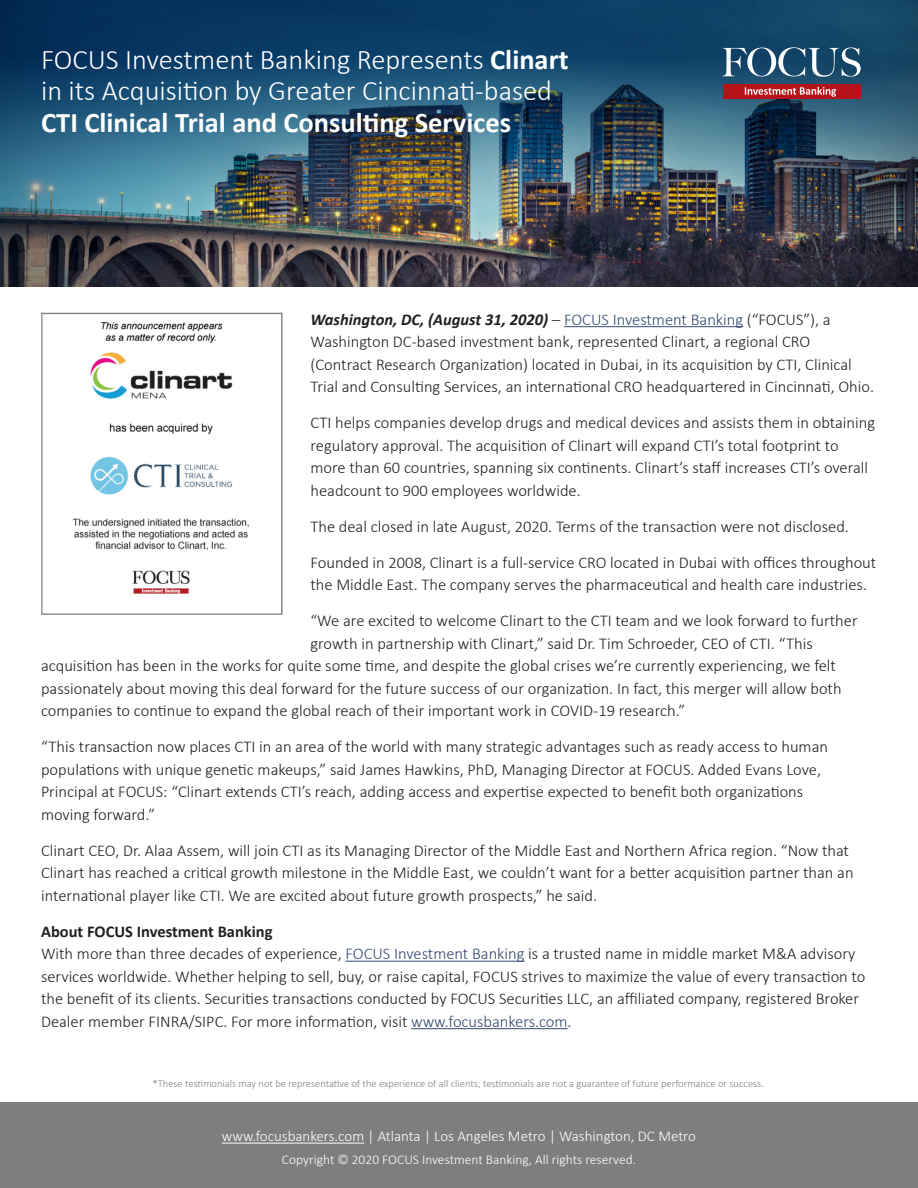
<style>
.page{position:relative;width:918px;height:1188px;background:#fff}
.page>*{position:absolute;margin:0;border:0;box-sizing:border-box;transform-origin:0 0}
.t1{font:300 28.5px "Calibri";color:#fff}
.t2{font:700 28.5px "Calibri";color:#fff}
.t3{font:300 16.5px/22.5px "Calibri";color:#231f20}
.t4{font:300 15px "Calibri";color:#fff}
.t5{font:300 13.5px "Calibri";color:#fff}
.t6{font:300 10.5px "Calibri";color:#7e7e7e}
.s1{font-weight:700}
.s2{font-weight:700;font-style:italic}
.s3{color:#334970}
</style>
<div class="page">
<div style="left:0;top:1102px;width:918px;height:86px;background:#7e7e7e"></div>
<hr style="left:222px;top:1143px;width:142px;height:1px;background:#fff">
<img style="left:0;top:275px;width:918px;height:12px">
<img style="left:0;top:0;width:918px;height:275px">
<svg style="left:723px;top:47px;width:138px;height:30px"></svg>
<div style="left:723px;top:84px;width:138px;height:14px;background:#b5121a"></div>
<svg style="left:745px;top:87px;width:91px;height:10px"></svg>
<hr style="left:564px;top:326px;width:179px;height:1px;background:#334970">
<hr style="left:345px;top:961px;width:180px;height:1px;background:#334970">
<hr style="left:411px;top:1028px;width:157px;height:1px;background:#334970">
<img style="left:41px;top:313px;width:242px;height:302px">
<p class="t1" style="left:41px;top:42px;width:529px">FOCUS Investment Banking Represents <span class="s1">Clinart</span></p>
<p class="t1" style="left:41px;top:73px;width:513px">in its Acquisition by Greater Cincinnati-based</p>
<p class="t2" style="left:41px;top:102px;width:472px">CTI Clinical Trial and Consulting Services</p>
<p class="t3" style="left:310px;top:308px;width:565px"><span class="s2">Washington, DC, (August 31, 2020)</span> – <span class="s3">FOCUS Investment Banking</span> (“FOCUS”), a Washington DC-based investment bank, represented Clinart, a regional CRO (Contract Research Organization) located in Dubai, in its acquisition by CTI, Clinical Trial and Consulting Services, an international CRO headquartered in Cincinnati, Ohio.</p>
<p class="t3" style="left:310px;top:411px;width:566px">CTI helps companies develop drugs and medical devices and assists them in obtaining regulatory approval. The acquisition of Clinart will expand CTI’s total footprint to more than 60 countries, spanning six continents. Clinart’s staff increases CTI’s overall headcount to 900 employees worldwide.</p>
<p class="t3" style="left:310px;top:515px;width:540px">The deal closed in late August, 2020. Terms of the transaction were not disclosed.</p>
<p class="t3" style="left:310px;top:551px;width:567px">Founded in 2008, Clinart is a full-service CRO located in Dubai with offices throughout the Middle East. The company serves the pharmaceutical and health care industries.</p>
<p class="t3" style="left:310px;top:609px;width:549px">“We are excited to welcome Clinart to the CTI team and we look forward to further</p>
<p class="t3" style="left:310px;top:632px;width:504px">growth in partnership with Clinart,” said Dr. Tim Schroeder, CEO of CTI. “This</p>
<p class="t3" style="left:41px;top:654px;width:797px">acquisition has been in the works for quite some time, and despite the global crises we’re currently experiencing, we felt</p>
<p class="t3" style="left:41px;top:677px;width:802px">passionately about moving this deal forward for the future success of our organization. In fact, this merger will allow both</p>
<p class="t3" style="left:41px;top:699px;width:646px">companies to continue to expand the global reach of their important work in COVID-19 research.”</p>
<p class="t3" style="left:41px;top:735px;width:789px">“This transaction now places CTI in an area of the world with many strategic advantages such as ready access to human populations with unique genetic makeups,” said James Hawkins, PhD, Managing Director at FOCUS. Added Evans Love, Principal at FOCUS: “Clinart extends CTI’s reach, adding access and expertise expected to benefit both organizations moving forward.”</p>
<p class="t3" style="left:41px;top:839px;width:814px">Clinart CEO, Dr. Alaa Assem, will join CTI as its Managing Director of the Middle East and Northern Africa region. “Now that<br>Clinart has reached a critical growth milestone in the Middle East, we couldn’t want for a better acquisition partner than an international player like CTI. We are excited about future growth prospects,” he said.</p>
<p class="t3" style="left:41px;top:920px;width:826px"><span class="s1">About FOCUS Investment Banking<br></span>With more than three decades of experience, <span class="s3">FOCUS Investment Banking</span> is a trusted name in middle market M&amp;A advisory services worldwide. Whether helping to sell, buy, or raise capital, FOCUS strives to maximize the value of every transaction to the benefit of its clients. Securities transactions conducted by FOCUS Securities LLC, an affiliated company, registered Broker Dealer member FINRA/SIPC. For more information, visit <span class="s3">www.focusbankers.com</span>.</p>
<p class="t6" style="left:153px;top:1077px;width:613px">*These testimonials may not be representative of the experience of all clients; testimonials are not a guarantee of future performance or success.</p>
<p class="t4" style="left:222px;top:1127px;width:476px">www.focusbankers.com | Atlanta | Los Angeles Metro | Washington, DC Metro</p>
<p class="t5" style="left:282px;top:1152px;width:356px">Copyright © 2020 FOCUS Investment Banking, All rights reserved.</p>
</div>
